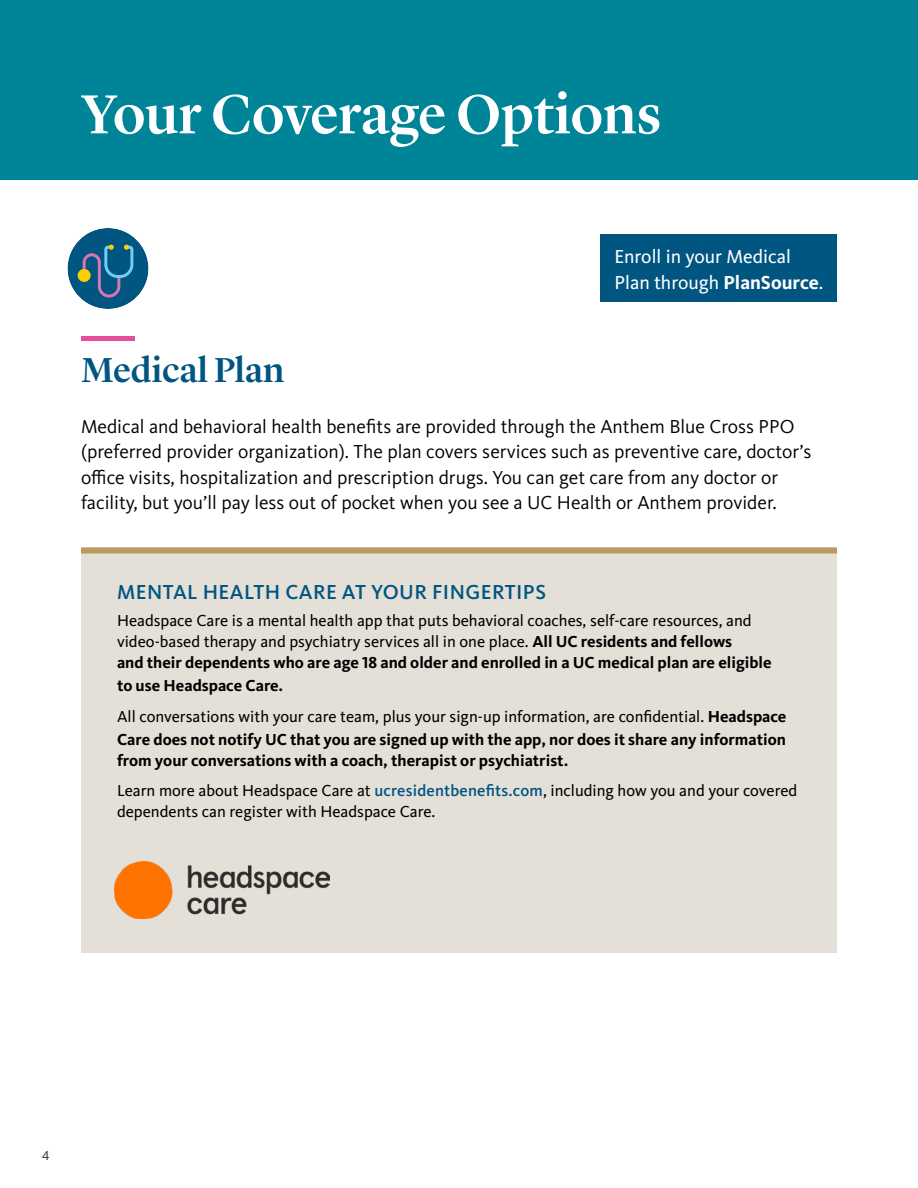
<style>
.page{position:relative;width:918px;height:1188px;background:#fff}
.page>*{position:absolute;margin:0;border:0;box-sizing:border-box;transform-origin:0 0}
.t1{font:500 57px "Lyon Display";letter-spacing:-.005em;color:#fff}
.H2{font:500 36px "Lyon Display";color:#005581}
.t2{font:500 21px "Kievit Pro";letter-spacing:.02em;color:#005581}
.intro{font:19.5px/25.5px "Kievit Pro";color:#000}
.intro-2{font:19.5px/25.5px "Kievit Pro";color:#fff}
.Body{font:16.5px/21px "Kievit Pro";color:#000}
.Body-2{font:700 16.5px/22.5px "Kievit Pro";color:#000}
.t3{font:13.5px "Kievit Pro";color:#414042}
.s1{font-weight:700}
.s2{font-weight:400}
.s3{font-weight:500;color:#005581}
</style>
<div class="page">
<div style="left:0;top:0;width:918px;height:180px;background:#008598"></div>
<div style="left:68px;top:228px;width:80px;height:81px;background:#005581;border-radius:50%"></div>
<svg style="left:78px;top:269px;width:13px;height:13px"></svg>
<svg style="left:81px;top:244px;width:54px;height:55px"></svg>
<div style="left:81px;top:336px;width:54px;height:5px;background:#e44e9b"></div>
<div style="left:601px;top:235px;width:236px;height:67px;background:#005581"></div>
<div style="left:81px;top:548px;width:756px;height:405px;background:#e4e0d8"></div>
<div style="left:81px;top:548px;width:756px;height:6px;background:#bc995c"></div>
<img style="left:115px;top:862px;width:214px;height:57px">
<h1 class="t1" style="left:81px;top:72px;width:582px">Your Coverage Options</h1>
<p class="intro-2" style="left:614px;top:244px;width:211px">Enroll in your Medical<br>Plan through <span class="s1">PlanSource</span>.</p>
<p class="H2" style="left:81px;top:343px;width:205px">Medical Plan</p>
<p class="intro" style="left:81px;top:413px;width:732px">Medical and behavioral health benefits are provided through the Anthem Blue Cross PPO (preferred provider organization). The plan covers services such as preventive care, doctor’s office visits, hospitalization and prescription drugs. You can get care from any doctor or facility, but you’ll pay less out of pocket when you see a UC Health or Anthem provider.</p>
<p class="t2" style="left:117px;top:580px;width:430px">MENTAL HEALTH CARE AT YOUR FINGERTIPS</p>
<p class="Body" style="left:117px;top:610px;width:656px">Headspace Care is a mental health app that puts behavioral coaches, self-care resources, and video-based therapy and psychiatry services all in one place. <span class="s1">All UC residents and fellows<br>and their dependents who are age 18 and older and enrolled in a UC medical plan are eligible</span></p>
<p class="Body-2" style="left:117px;top:674px;width:168px">to use Headspace Care.</p>
<p class="Body-2" style="left:117px;top:706px;width:671px"><span class="s2">All conversations with your care team, plus your sign-up information, are confidential.</span> Headspace<br>Care does not notify UC that you are signed up with the app, nor does it share any information</p>
<p class="Body-2" style="left:117px;top:749px;width:453px">from your conversations with a coach, therapist or psychiatrist.</p>
<p class="Body" style="left:117px;top:780px;width:682px">Learn more about Headspace Care at <span class="s3">ucresidentbenefits.com</span>, including how you and your covered dependents can register with Headspace Care.</p>
<p class="t3" style="left:42px;top:1148px;width:9px">4</p>
</div>
